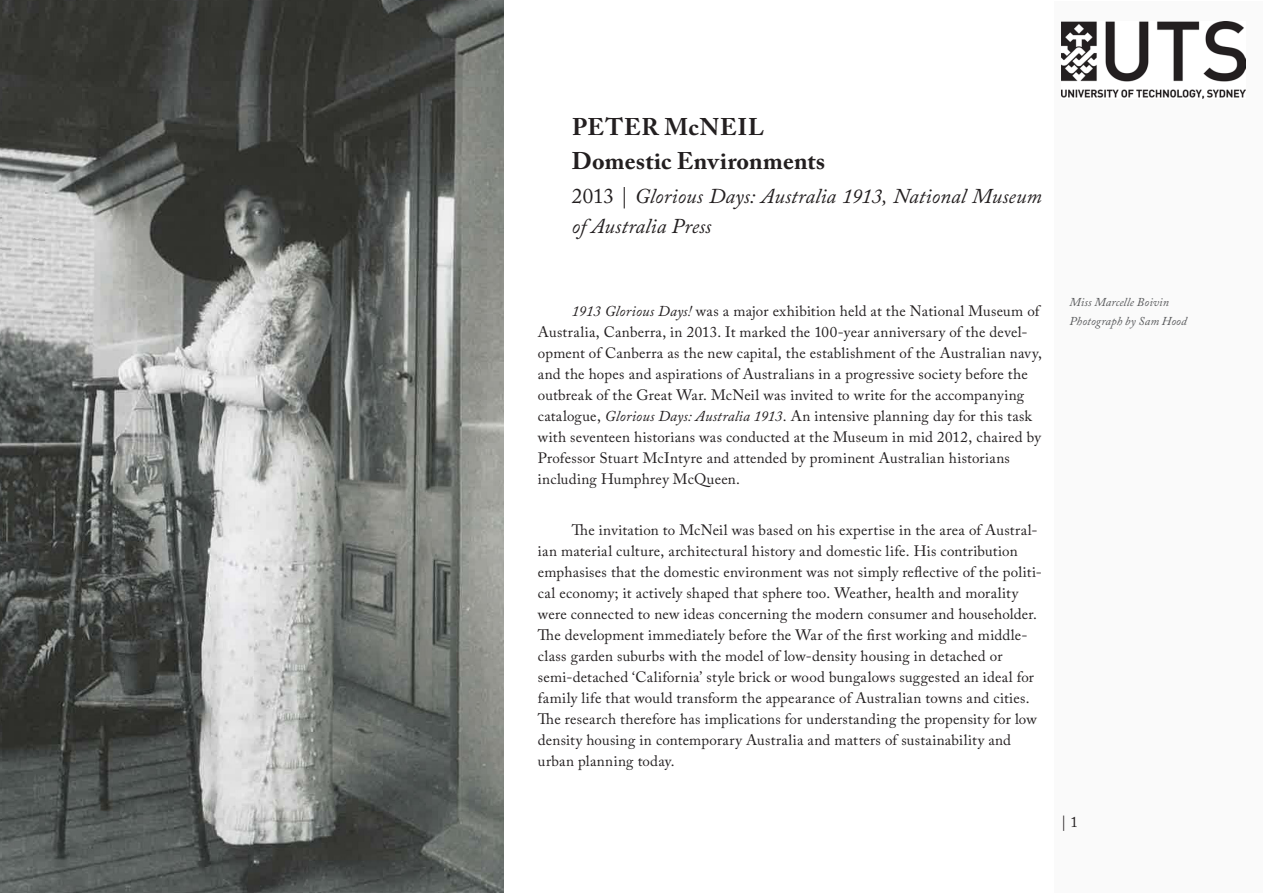
<style>
.page{position:relative;width:1263px;height:893px;background:#fff}
.page>*{position:absolute;margin:0;border:0;box-sizing:border-box;transform-origin:0 0}
.Project_description{font:700 24px "Adobe Caslon Pro";letter-spacing:.01em;color:#231f20}
.Project_description-2{font:700 24px "Adobe Caslon Pro";letter-spacing:.03em;color:#231f20}
.Project_description-3{font:italic 21px/30px "Adobe Caslon Pro";letter-spacing:.005em;color:#231f20}
.Project_description-4{font:15px/21px "Adobe Caslon Pro";letter-spacing:.015em;color:#231f20}
.Captions_-_right_sid{font:italic 12px "Adobe Caslon Pro";letter-spacing:.01em;color:#57585a}
.s1{font-style:normal}
.s2{font-style:italic}
</style>
<div class="page">
<div style="left:1054px;top:1px;width:208px;height:892px;background:#fafafa"></div>
<img style="left:0;top:0;width:504px;height:893px">
<img style="left:1062px;top:21px;width:184px;height:78px">
<p class="Project_description-2" style="left:572px;top:112px;width:193px">PETER McNEIL</p>
<p class="Project_description" style="left:572px;top:147px;width:255px">Domestic Environments</p>
<p class="Project_description-3" style="left:572px;top:181px;width:471px"><span class="s1">2013 |</span> Glorious Days: Australia 1913, National Museum of Australia Press</p>
<p class="Project_description-4" style="left:538px;top:301px;width:505px;text-indent:34px"><span class="s2">1913 Glorious Days!</span> was a major exhibition held at the National Museum of Australia, Canberra, in 2013. It marked the 100-year anniversary of the devel&shy;opment of Canberra as the new capital, the establishment of the Australian navy, and the hopes and aspirations of Australians in a progressive society before the outbreak of the Great War. McNeil was invited to write for the accompanying catalogue, <span class="s2">Glorious Days: Australia 1913</span>. An intensive planning day for this task with seventeen historians was conducted at the Museum in mid 2012, chaired by Professor Stuart McIntyre and attended by prominent Australian historians including Humphrey McQueen.</p>
<p class="Project_description-4" style="left:538px;top:519px;width:505px;text-indent:34px">The invitation to McNeil was based on his expertise in the area of Austral&shy;ian material culture, architectural history and domestic life. His contribution emphasises that the domestic environment was not simply reflective of the politi&shy;cal economy; it actively shaped that sphere too. Weather, health and morality were connected to new ideas concerning the modern consumer and householder.<br>The development immediately before the War of the first working and middle&shy;class garden suburbs with the model of low-density housing in detached or semi-detached ‘California’ style brick or wood bungalows suggested an ideal for family life that would transform the appearance of Australian towns and cities.<br>The research therefore has implications for understanding the propensity for low density housing in contemporary Australia and matters of sustainability and urban planning today.</p>
<p class="Captions_-_right_sid" style="left:1069px;top:294px;width:101px">Miss Marcelle Boivin</p>
<p class="Captions_-_right_sid" style="left:1069px;top:314px;width:119px">Photograph by Sam Hood</p>
<p class="Project_description-4" style="left:1061px;top:812px;width:18px">| 1</p>
</div>
